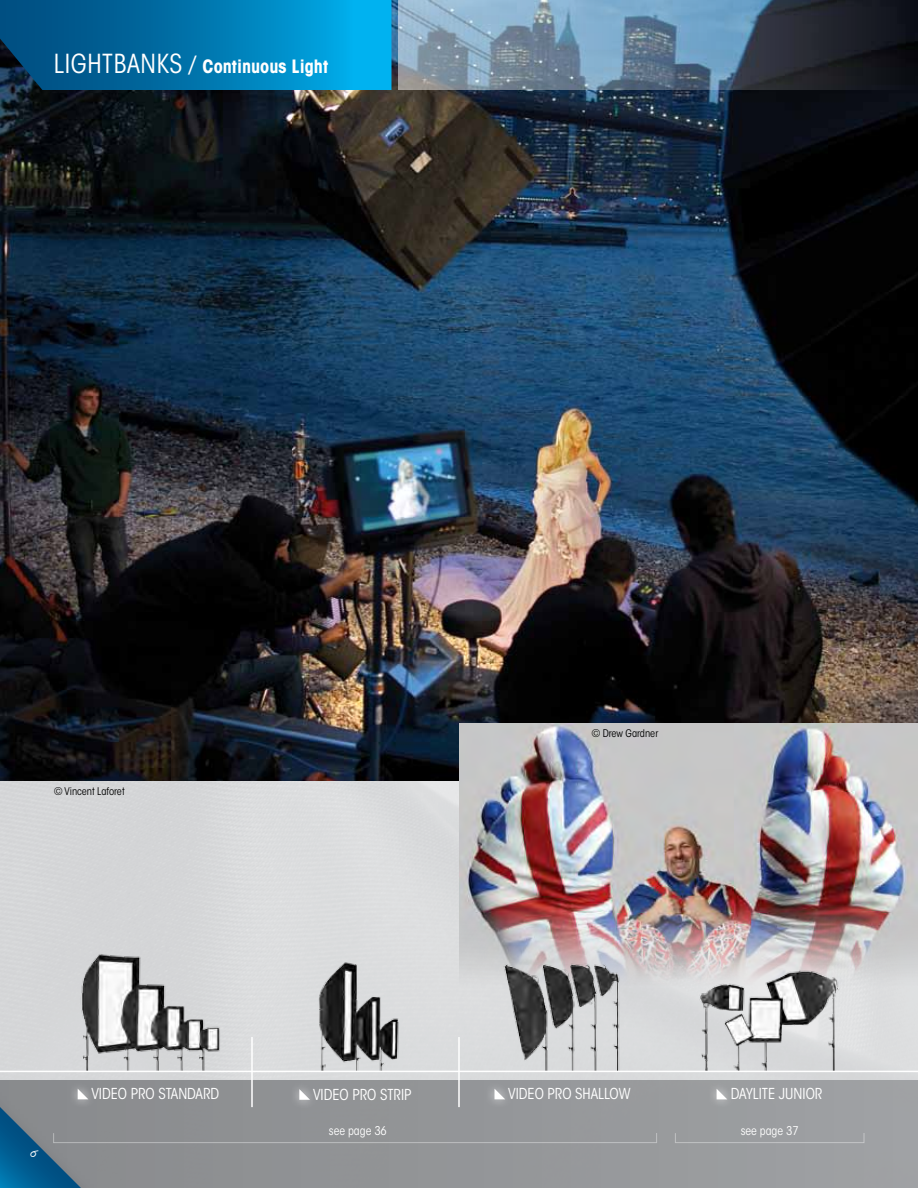
<style>
.page{position:relative;width:918px;height:1188px;background:#fff}
.page>*{position:absolute;margin:0;border:0;box-sizing:border-box;transform-origin:0 0}
.t1{font:condensed 26.1px "ITC Avant Garde Std";color:#fff}
.t2{font:700 condensed 18.3px "ITC Avant Garde Std";color:#fff}
.t3{font:condensed 15px "ITC Avant Garde Std";color:#fff}
.t4{font:condensed 12px "ITC Avant Garde Std";color:#fff}
.t5{font:condensed 10.5px "ITC Avant Garde Std";color:#000}
.s1{font-weight:400;font-size:26.1px}
.s2{font-weight:400;font-size:23.4px}
</style>
<div class="page">
<img style="left:0;top:0;width:918px;height:781px">
<img style="left:459px;top:724px;width:459px;height:269px">
<div style="left:0;top:1080px;width:918px;height:108px;background:#959799"></div>
<img style="left:71px;top:950px;width:155px;height:121px">
<div style="left:68px;top:1080px;width:28px;height:29px;background:#8a8c8f"></div>
<img style="left:917px;top:90px;width:1px;height:272px">
<img style="left:688px;top:964px;width:163px;height:107px">
<div style="left:707px;top:1080px;width:28px;height:29px;background:#fff;opacity:.75"></div>
<svg style="left:717px;top:1089px;width:10px;height:10px"></svg>
<img style="left:496px;top:954px;width:133px;height:117px">
<div style="left:485px;top:1080px;width:28px;height:29px;background:#fff;opacity:.75"></div>
<svg style="left:495px;top:1089px;width:10px;height:10px"></svg>
<img style="left:303px;top:959px;width:105px;height:112px">
<div style="left:290px;top:1081px;width:28px;height:28px;background:#fff;opacity:.75"></div>
<svg style="left:299px;top:1089px;width:11px;height:11px"></svg>
<hr style="left:251px;top:1037px;width:2px;height:70px;background:#fff">
<hr style="left:458px;top:1037px;width:2px;height:70px;background:#fff">
<div style="left:0;top:1084px;width:101px;height:104px;background:#8a8c8f"></div>
<svg style="left:0;top:0;width:392px;height:90px;background:#0077ae"></svg>
<svg style="left:398px;top:0;width:520px;height:90px;background:#5c7285"></svg>
<svg style="left:917px;top:362px;width:1px;height:29px"></svg>
<svg style="left:0;top:1107px;width:81px;height:81px"></svg>
<h1 class="t1" style="left:54px;top:48px;width:13px">Ligh</h1>
<p class="t2" style="left:102px;top:55px;width:227px"><span class="s1">tbanks</span> <span class="s2">/</span> Continuous Light</p>
<p class="t5" style="left:54px;top:784px;width:72px">© Vincent Laforet</p>
<p class="t5" style="left:592px;top:727px;width:68px">© Drew Gardner</p>
<p class="t3" style="left:91px;top:1085px;width:121px">Video PRO Standard</p>
<p class="t3" style="left:313px;top:1085px;width:88px">Video PRO Strip</p>
<p class="t3" style="left:508px;top:1085px;width:121px">Video PRO Shallow</p>
<p class="t3" style="left:731px;top:1085px;width:90px">Daylite Junior</p>
<p class="t4" style="left:329px;top:1124px;width:59px">see page 36</p>
<p class="t4" style="left:741px;top:1124px;width:59px">see page 37</p>
</div>
